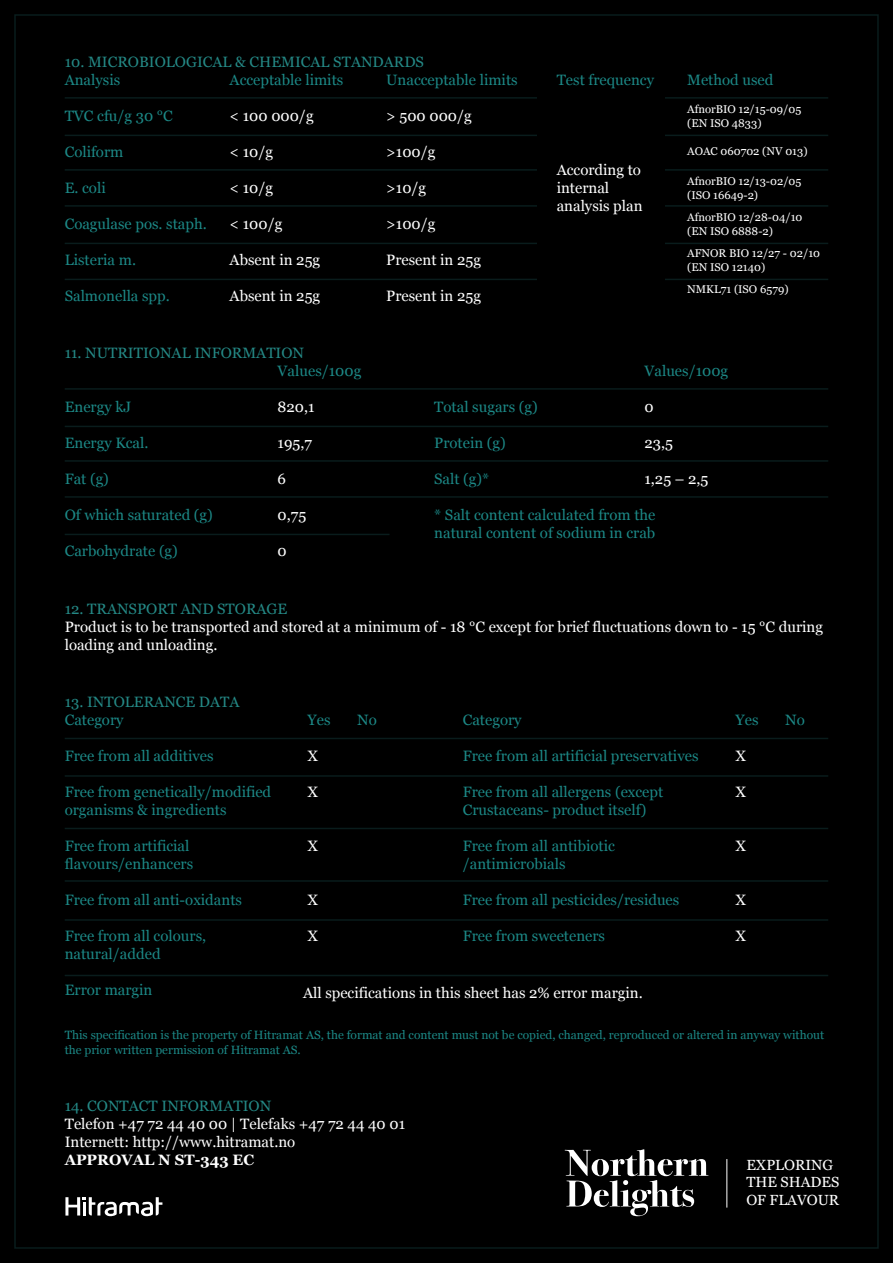
<style>
.page{position:relative;width:893px;height:1263px;background:#000}
.page>*{position:absolute;margin:0;border:0;box-sizing:border-box;transform-origin:0 0}
.t1{font:15px/18px "Georgia";color:#1c8886}
.t2{font:15px/18px "Georgia";color:#fff}
.t3{font:15px "Georgia";color:#248885}
.t4{font:700 15px "Georgia";color:#fff}
.t5{font:14.7px/17.5px "Georgia";color:#fff}
.t6{font:12px/14.4px "Georgia";color:#1c8886}
.t7{font:11.25px/13.5px "Georgia";color:#fff}
</style>
<div class="page">
<hr style="left:65px;top:460px;width:763px;height:2px;background:#091c1c">
<hr style="left:65px;top:388px;width:763px;height:2px;background:#091c1c">
<hr style="left:65px;top:496px;width:763px;height:2px;background:#091c1c">
<hr style="left:65px;top:534px;width:325px;height:1px;background:#091c1c">
<hr style="left:65px;top:426px;width:763px;height:1px;background:#091c1c">
<hr style="left:65px;top:828px;width:763px;height:1px;background:#091c1c">
<hr style="left:65px;top:738px;width:763px;height:1px;background:#091c1c">
<hr style="left:65px;top:880px;width:763px;height:2px;background:#091c1c">
<hr style="left:65px;top:919px;width:763px;height:2px;background:#091c1c">
<hr style="left:65px;top:975px;width:763px;height:1px;background:#091c1c">
<hr style="left:65px;top:775px;width:763px;height:2px;background:#091c1c">
<hr style="left:65px;top:169px;width:763px;height:2px;background:#091c1c">
<hr style="left:65px;top:135px;width:763px;height:1px;background:#091c1c">
<hr style="left:65px;top:97px;width:763px;height:2px;background:#091c1c">
<hr style="left:65px;top:205px;width:763px;height:2px;background:#091c1c">
<hr style="left:65px;top:243px;width:763px;height:1px;background:#091c1c">
<hr style="left:65px;top:279px;width:763px;height:1px;background:#091c1c">
<div style="left:537px;top:92px;width:127px;height:233px;background:#000"></div>
<svg style="left:65px;top:1197px;width:97px;height:19px"></svg>
<svg style="left:565px;top:1149px;width:143px;height:67px"></svg>
<hr style="left:726px;top:1159px;width:1px;height:48px;background:#fff">
<p class="t3" style="left:65px;top:51px;width:361px">10. MICROBIOLOGICAL &amp; CHEMICAL STANDARDS</p>
<p class="t1" style="left:65px;top:70px;width:57px">Analysis</p>
<p class="t1" style="left:65px;top:106px;width:110px">TVC cfu/g 30 °C</p>
<p class="t1" style="left:65px;top:142px;width:60px">Coliform</p>
<p class="t1" style="left:65px;top:178px;width:43px">E. coli</p>
<p class="t1" style="left:65px;top:214px;width:144px">Coagulase pos. staph.</p>
<p class="t1" style="left:65px;top:250px;width:73px">Listeria m.</p>
<p class="t1" style="left:65px;top:286px;width:107px">Salmonella spp.</p>
<p class="t1" style="left:230px;top:70px;width:115px">Acceptable limits</p>
<p class="t2" style="left:230px;top:106px;width:86px">&lt; 100 000/g</p>
<p class="t2" style="left:230px;top:142px;width:45px">&lt; 10/g</p>
<p class="t2" style="left:230px;top:178px;width:45px">&lt; 10/g</p>
<p class="t2" style="left:230px;top:214px;width:54px">&lt; 100/g</p>
<p class="t2" style="left:230px;top:250px;width:92px">Absent in 25g</p>
<p class="t2" style="left:230px;top:286px;width:92px">Absent in 25g</p>
<p class="t1" style="left:386px;top:70px;width:133px">Unacceptable limits</p>
<p class="t2" style="left:386px;top:106px;width:87px">&gt; 500 000/g</p>
<p class="t2" style="left:386px;top:142px;width:51px">&gt;100/g</p>
<p class="t2" style="left:386px;top:178px;width:41px">&gt;10/g</p>
<p class="t2" style="left:386px;top:214px;width:51px">&gt;100/g</p>
<p class="t2" style="left:386px;top:250px;width:96px">Present in 25g</p>
<p class="t2" style="left:386px;top:286px;width:96px">Present in 25g</p>
<p class="t3" style="left:65px;top:342px;width:241px">11. NUTRITIONAL INFORMATION</p>
<p class="t1" style="left:557px;top:70px;width:99px">Test frequency</p>
<p class="t2" style="left:557px;top:160px;width:87px">According to internal analysis plan</p>
<p class="t1" style="left:687px;top:70px;width:88px">Method used</p>
<p class="t7" style="left:687px;top:102px;width:116px">AfnorBIO 12/15-09/05 (EN ISO 4833)</p>
<p class="t7" style="left:687px;top:144px;width:122px">AOAC 060702 (NV 013)</p>
<p class="t7" style="left:687px;top:174px;width:116px">AfnorBIO 12/13-02/05 (ISO 16649-2)</p>
<p class="t7" style="left:687px;top:210px;width:117px">AfnorBIO 12/28-04/10 (EN ISO 6888-2)</p>
<p class="t7" style="left:687px;top:246px;width:134px">AFNOR BIO 12/27 - 02/10 (EN ISO 12140)</p>
<p class="t7" style="left:687px;top:282px;width:103px">NMKL71 (ISO 6579)</p>
<p class="t1" style="left:65px;top:397px;width:68px">Energy kJ</p>
<p class="t1" style="left:65px;top:433px;width:85px">Energy Kcal.</p>
<p class="t1" style="left:65px;top:469px;width:46px">Fat (g)</p>
<p class="t1" style="left:65px;top:505px;width:150px">Of which saturated (g)</p>
<p class="t1" style="left:65px;top:541px;width:115px">Carbohydrate (g)</p>
<p class="t1" style="left:278px;top:361px;width:85px">Values/100g</p>
<p class="t2" style="left:278px;top:397px;width:39px">820,1</p>
<p class="t2" style="left:278px;top:433px;width:36px">195,7</p>
<p class="t2" style="left:278px;top:469px;width:10px">6</p>
<p class="t2" style="left:278px;top:505px;width:30px">0,75</p>
<p class="t2" style="left:278px;top:541px;width:11px">0</p>
<p class="t1" style="left:644px;top:361px;width:85px">Values/100g</p>
<p class="t2" style="left:644px;top:397px;width:11px">0</p>
<p class="t2" style="left:644px;top:433px;width:30px">23,5</p>
<p class="t2" style="left:644px;top:469px;width:66px">1,25 – 2,5</p>
<p class="t1" style="left:434px;top:397px;width:105px">Total sugars (g)</p>
<p class="t1" style="left:434px;top:433px;width:73px">Protein (g)</p>
<p class="t1" style="left:434px;top:469px;width:57px">Salt (g)*</p>
<p class="t1" style="left:434px;top:505px;width:223px">* Salt content calculated from the natural content of sodium in crab</p>
<p class="t3" style="left:65px;top:598px;width:224px">12. TRANSPORT AND STORAGE</p>
<p class="t2" style="left:65px;top:617px;width:760px">Product is to be transported and stored at a minimum of - 18 °C except for brief fluctuations down to - 15 °C during loading and unloading.</p>
<p class="t3" style="left:65px;top:691px;width:176px">13. INTOLERANCE DATA</p>
<p class="t1" style="left:65px;top:710px;width:60px">Category</p>
<p class="t1" style="left:65px;top:746px;width:150px">Free from all additives</p>
<p class="t1" style="left:65px;top:782px;width:208px">Free from genetically/modified organisms &amp; ingredients</p>
<p class="t1" style="left:65px;top:836px;width:130px">Free from artificial flavours/enhancers</p>
<p class="t1" style="left:65px;top:890px;width:179px">Free from all anti-oxidants</p>
<p class="t1" style="left:65px;top:926px;width:143px">Free from all colours, natural/added</p>
<p class="t1" style="left:65px;top:980px;width:89px">Error margin</p>
<p class="t6" style="left:65px;top:1027px;width:761px">This specification is the property of Hitramat AS, the format and content must not be copied, changed, reproduced or altered in anyway without the prior written permission of Hitramat AS.</p>
<p class="t1" style="left:463px;top:710px;width:60px">Category</p>
<p class="t1" style="left:785px;top:710px;width:21px">No</p>
<p class="t1" style="left:463px;top:746px;width:237px">Free from all artificial preservatives</p>
<p class="t1" style="left:463px;top:782px;width:202px">Free from all allergens (except<br>Crustaceans- product itself)</p>
<p class="t1" style="left:463px;top:836px;width:154px">Free from all antibiotic /antimicrobials</p>
<p class="t1" style="left:463px;top:890px;width:218px">Free from all pesticides/residues</p>
<p class="t1" style="left:463px;top:926px;width:144px">Free from sweeteners</p>
<p class="t1" style="left:308px;top:710px;width:24px">Yes</p>
<p class="t2" style="left:308px;top:746px;width:12px">X</p>
<p class="t2" style="left:308px;top:782px;width:12px">X</p>
<p class="t1" style="left:357px;top:710px;width:21px">No</p>
<p class="t1" style="left:736px;top:710px;width:24px">Yes</p>
<p class="t2" style="left:736px;top:746px;width:12px">X</p>
<p class="t2" style="left:736px;top:782px;width:12px">X</p>
<p class="t2" style="left:308px;top:836px;width:12px">X</p>
<p class="t2" style="left:736px;top:836px;width:12px">X</p>
<p class="t2" style="left:308px;top:890px;width:12px">X</p>
<p class="t2" style="left:308px;top:926px;width:12px">X</p>
<p class="t2" style="left:736px;top:890px;width:12px">X</p>
<p class="t2" style="left:736px;top:926px;width:12px">X</p>
<p class="t2" style="left:303px;top:983px;width:341px">All specifications in this sheet has 2% error margin.</p>
<p class="t3" style="left:65px;top:1095px;width:208px">14. CONTACT INFORMATION</p>
<p class="t2" style="left:65px;top:1114px;width:342px">Telefon +47 72 44 40 00 | Telefaks +47 72 44 40 01<br>Internett: http://www.hitramat.no</p>
<p class="t4" style="left:65px;top:1148px;width:191px">APPROVAL N ST-343 EC</p>
<p class="t5" style="left:746px;top:1155px;width:95px">EXPLORING<br>THE SHADES<br>OF FLAVOUR</p>
</div>
